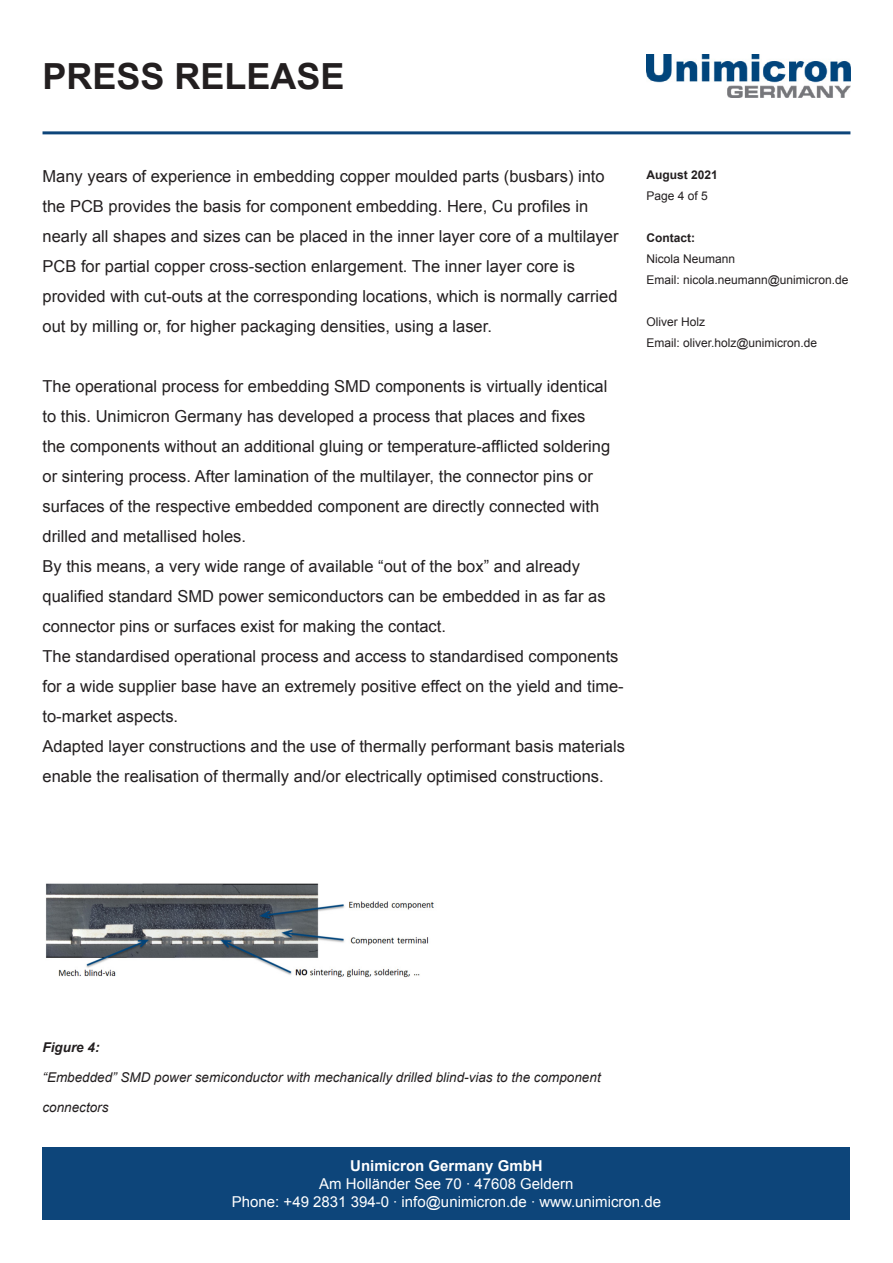
<style>
.page{position:relative;width:893px;height:1263px;background:#fff}
.page>*{position:absolute;margin:0;border:0;box-sizing:border-box;transform-origin:0 0}
.t1{font:700 36px "Arial";color:#231f20}
.t2{font:16.5px/30px "Arial";color:#231f20}
.t3{font:15px/18px "Arial";color:#fff;text-align:center}
.t4{font:700 15px "Arial";color:#fff}
.t5{font:italic 13.5px "Arial";color:#231f20}
.t6{font:italic 700 13.5px "Arial";color:#231f20}
.t7{font:12px/21px "Arial";color:#231f20}
.t8{font:700 12px "Arial";color:#231f20}
</style>
<div class="page">
<img style="left:646px;top:54px;width:204px;height:43px">
<hr style="left:43px;top:131px;width:807px;height:3px;background:#0d457a">
<div style="left:43px;top:1147px;width:807px;height:73px;background:#0d457a"></div>
<img style="left:46px;top:883px;width:388px;height:95px">
<h1 class="t1" style="left:43px;top:52px;width:304px">PRESS RELEASE</h1>
<p class="t2" style="left:43px;top:161px;width:577px">Many years of experience in embedding copper moulded parts (busbars) into the PCB provides the basis for component embedding. Here, Cu profiles in nearly all shapes and sizes can be placed in the inner layer core of a multilayer PCB for partial copper cross-section enlargement. The inner layer core is provided with cut-outs at the corresponding locations, which is normally carried out by milling or, for higher packaging densities, using a laser.</p>
<p class="t2" style="left:43px;top:371px;width:569px">The operational process for embedding SMD components is virtually identical to this. Unimicron Germany has developed a process that places and fixes the components without an additional gluing or temperature-afflicted soldering or sintering process. After lamination of the multilayer, the connector pins or surfaces of the respective embedded component are directly connected with drilled and metallised holes.</p>
<p class="t2" style="left:43px;top:551px;width:565px">By this means, a very wide range of available “out of the box” and already qualified standard SMD power semiconductors can be embedded in as far as connector pins or surfaces exist for making the contact.</p>
<p class="t2" style="left:43px;top:641px;width:583px">The standardised operational process and access to standardised components for a wide supplier base have an extremely positive effect on the yield and time&shy;to-market aspects.</p>
<p class="t2" style="left:43px;top:731px;width:584px">Adapted layer constructions and the use of thermally performant basis materials enable the realisation of thermally and/or electrically optimised constructions.</p>
<p class="t8" style="left:646px;top:167px;width:73px">August 2021</p>
<p class="t7" style="left:646px;top:185px;width:63px">Page 4 of 5</p>
<p class="t8" style="left:646px;top:230px;width:50px">Contact:</p>
<p class="t7" style="left:646px;top:248px;width:204px">Nicola Neumann<br>Email: nicola.neumann@unimicron.de</p>
<p class="t7" style="left:646px;top:311px;width:172px">Oliver Holz<br>Email: oliver.holz@unimicron.de</p>
<p class="t6" style="left:43px;top:1039px;width:59px">Figure 4:</p>
<p class="t5" style="left:43px;top:1069px;width:560px">“Embedded” SMD power semiconductor with mechanically drilled blind-vias to the component</p>
<p class="t5" style="left:43px;top:1099px;width:68px">connectors</p>
<p class="t4" style="left:350px;top:1156px;width:194px">Unimicron Germany GmbH</p>
<p class="t3" style="left:232px;top:1175px;width:431px">Am Holländer See 70 ∙ 47608 Geldern<br>Phone: +49 2831 394-0 ∙ info@unimicron.de ∙ www.unimicron.de</p>
</div>
